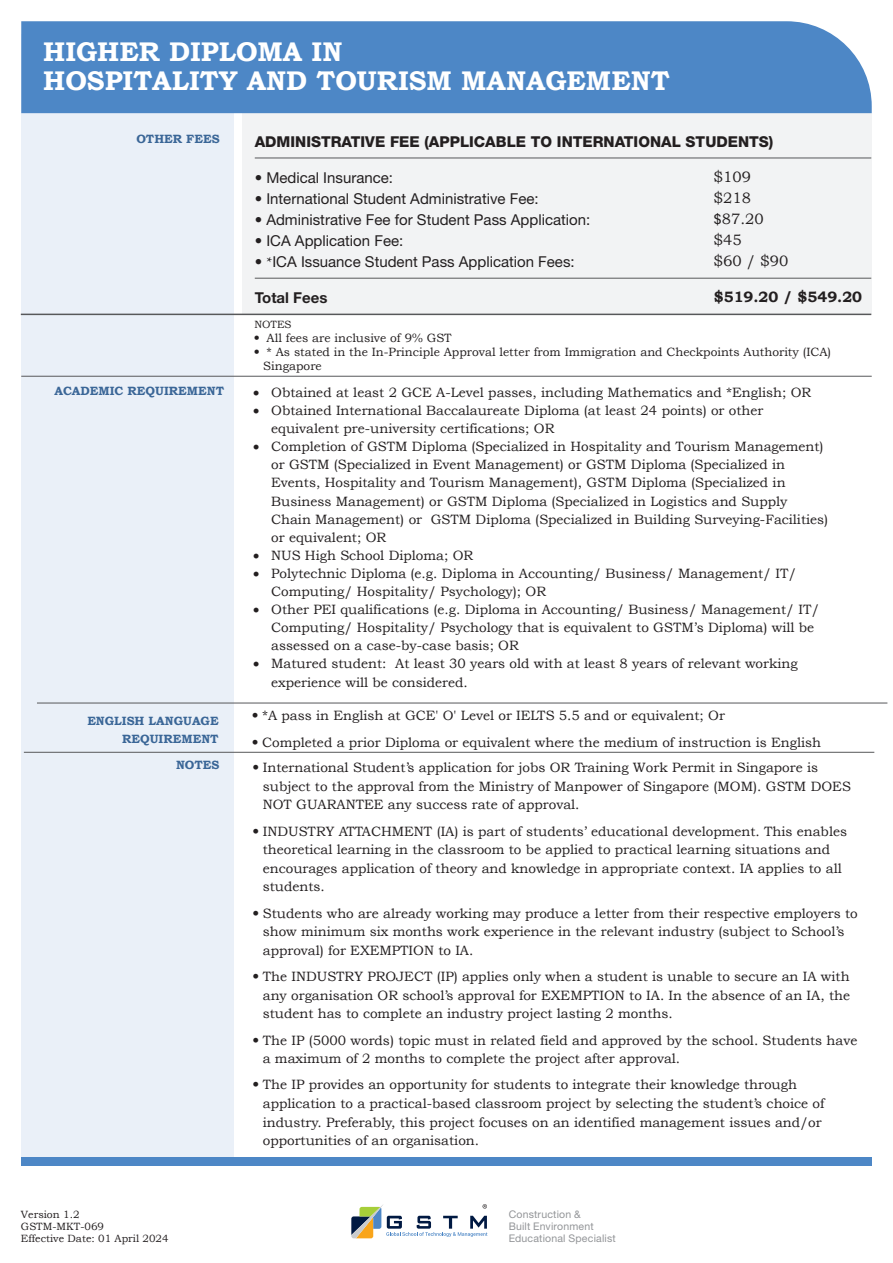
<style>
.page{position:relative;width:893px;height:1263px;background:#fff}
.page>*{position:absolute;margin:0;border:0;box-sizing:border-box;transform-origin:0 0}
.t1{font:700 27px/28.5px "Bookman Old Style";color:#fff}
.t2{font:15px "Helvetica Neue";color:#231f20}
.t3{font:800 15px "Helvetica Neue";color:#231f20}
.t4{font:15px/21px "Bookman Old Style";color:#231f20}
.t5{font:700 15px "Bookman Old Style";color:#231f20}
.t6{font:700 15px "Helvetica Neue";color:#231f20}
.t7{font:13.5px/18.1px "Bookman Old Style";color:#231f20}
.t8{font:12px/14.4px "Bookman Old Style";color:#231f20}
.t9{font:700 12px/18px "Bookman Old Style";color:#3a6697;text-align:right}
.t10{font:10.5px/12px "Bookman Old Style";color:#231f20}
.t11{font:10.5px/12px "Helvetica Neue";letter-spacing:.02em;color:#939598}
.s1{font-family:"Minion Pro"}
.s2{font-family:"Acumin Pro"}
.s3{font-family:"Helvetica Neue"}
</style>
<div class="page">
<div style="left:242px;top:113px;width:630px;height:201px;background:#f2f3f4"></div>
<svg style="left:351px;top:1204px;width:136px;height:34px"></svg>
<div style="left:21px;top:34px;width:213px;height:1127px;background:#eaf0f8"></div>
<div style="left:21px;top:21px;width:851px;height:92px;background:#4d87c6"></div>
<div style="left:21px;top:1157px;width:851px;height:9px;background:#4d87c6"></div>
<hr style="left:255px;top:158px;width:616px;height:1px;background:#57585a">
<hr style="left:255px;top:278px;width:616px;height:1px;background:#57585a">
<hr style="left:21px;top:314px;width:850px;height:1px;background:#57585a">
<hr style="left:37px;top:703px;width:850px;height:1px;background:#57585a">
<hr style="left:24px;top:752px;width:850px;height:1px;background:#57585a">
<hr style="left:21px;top:376px;width:851px;height:1px;background:#57585a">
<h1 class="t1" style="left:43px;top:38px;width:628px">HIGHER DIPLOMA IN<br>HOSPITALITY AND TOURISM MANAGEMENT</h1>
<p class="t9" style="left:136px;top:130px;width:85px">OTHER FEES</p>
<p class="t3" style="left:255px;top:132px;width:520px">ADMINISTRATIVE FEE (APPLICABLE TO INTERNATIONAL STUDENTS)</p>
<p class="t2" style="left:255px;top:168px;width:140px">• Medical Insurance:</p>
<p class="t2" style="left:255px;top:189px;width:285px">• International Student Administrative Fee:</p>
<p class="t2" style="left:255px;top:210px;width:337px">• Administrative Fee for Student Pass Application:</p>
<p class="t2" style="left:255px;top:231px;width:150px">• ICA Application Fee:</p>
<p class="t2" style="left:255px;top:252px;width:321px">• <span class="s1">*</span>ICA Issuance Student Pass Application Fees:</p>
<p class="t6" style="left:255px;top:288px;width:74px">Total Fees</p>
<p class="t4" style="left:714px;top:167px;width:76px">$109 $218 <span class="s2">$</span>87.20 $45<br>$60 / $90</p>
<p class="t5" style="left:714px;top:286px;width:150px">$519.20 / $549.20</p>
<p class="t10" style="left:254px;top:319px;width:39px">NOTES</p>
<p class="t8" style="left:254px;top:331px;width:199px"><span class="s3">•</span> All fees are inclusive of 9% GST</p>
<p class="t8" style="left:263px;top:345px;width:569px;text-indent:-9px"><span class="s3">•</span> * As stated in the In-Principle Approval letter from Immigration and Checkpoints Authority (ICA)<br>Singapore</p>
<p class="t9" style="left:54px;top:382px;width:171px">ACADEMIC REQUIREMENT</p>
<p class="t7" style="left:253px;top:383px;width:560px">• Obtained at least 2 GCE A-Level passes, including Mathematics and *English; OR</p>
<p class="t7" style="left:271px;top:401px;width:494px;text-indent:-18px">• Obtained International Baccalaureate Diploma (at least 24 points) or other equivalent pre-university certifications; OR</p>
<p class="t7" style="left:271px;top:438px;width:559px;text-indent:-18px">• Completion of GSTM Diploma (Specialized in Hospitality and Tourism Management) or GSTM (Specialized in Event Management) or GSTM Diploma (Specialized in Events, Hospitality and Tourism Management), GSTM Diploma (Specialized in Business Management) or GSTM Diploma (Specialized in Logistics and Supply Chain Management) or GSTM Diploma (Specialized in Building Surveying-Facilities) or equivalent; OR</p>
<p class="t7" style="left:253px;top:546px;width:221px">• NUS High School Diploma; OR</p>
<p class="t7" style="left:271px;top:564px;width:527px;text-indent:-18px">• Polytechnic Diploma (e.g. Diploma in Accounting/ Business/ Management/ IT/<br>Computing/ Hospitality/ Psychology); OR</p>
<p class="t7" style="left:271px;top:600px;width:550px;text-indent:-18px">• Other PEI qualifications (e.g. Diploma in Accounting/ Business/ Management/ IT/<br>Computing/ Hospitality/ Psychology that is equivalent to GSTM’s Diploma) will be assessed on a case-by-case basis; OR</p>
<p class="t7" style="left:271px;top:655px;width:528px;text-indent:-18px">• Matured student: At least 30 years old with at least 8 years of relevant working experience will be considered.</p>
<p class="t9" style="left:87px;top:711px;width:133px">ENGLISH LANGUAGE<br>REQUIREMENT</p>
<p class="t7" style="left:252px;top:706px;width:475px"><span class="s3">•</span> *A pass in English at GCE' O' Level or IELTS 5.5 and or equivalent; Or</p>
<p class="t7" style="left:252px;top:733px;width:571px"><span class="s3">•</span> Completed a prior Diploma or equivalent where the medium of instruction is English</p>
<p class="t9" style="left:176px;top:756px;width:45px">NOTES</p>
<p class="t7" style="left:263px;top:758px;width:590px;text-indent:-11px"><span class="s3">•</span> International Student’s application for jobs OR Training Work Permit in Singapore is subject to the approval from the Ministry of Manpower of Singapore (MOM). GSTM DOES<br>NOT GUARANTEE any success rate of approval.</p>
<p class="t7" style="left:263px;top:822px;width:586px;line-height:18.6px;text-indent:-11px"><span class="s3">•</span> INDUSTRY ATTACHMENT (IA) is part of students’ educational development. This enables theoretical learning in the classroom to be applied to practical learning situations and encourages application of theory and knowledge in appropriate context. IA applies to all students.</p>
<p class="t7" style="left:263px;top:904px;width:596px;text-indent:-11px"><span class="s3">•</span> Students who are already working may produce a letter from their respective employers to show minimum six months work experience in the relevant industry (subject to School’s approval) for EXEMPTION to IA.</p>
<p class="t7" style="left:263px;top:967px;width:589px;text-align:justify;text-indent:-11px"><span class="s3">•</span> The INDUSTRY PROJECT (IP) applies only when a student is unable to secure an IA with any organisation OR school’s approval for EXEMPTION to IA. In the absence of an IA, the student has to complete an industry project lasting 2 months.</p>
<p class="t7" style="left:263px;top:1031px;width:596px;text-indent:-11px"><span class="s3">•</span> The IP (5000 words) topic must in related field and approved by the school. Students have a maximum of 2 months to complete the project after approval.</p>
<p class="t7" style="left:263px;top:1075px;width:563px;line-height:18.6px;text-indent:-11px"><span class="s3">•</span> The IP provides an opportunity for students to integrate their knowledge through application to a practical-based classroom project by selecting the student’s choice of industry. Preferably, this project focuses on an identified management issues and/or opportunities of an organisation.</p>
<p class="t10" style="left:21px;top:1208px;width:149px">Version 1.2<br>GSTM-MKT-069<br>Effective Date: 01 April 2024</p>
<p class="t11" style="left:509px;top:1208px;width:109px">Construction &amp;<br>Built Environment<br>Educational Specialist</p>
</div>
